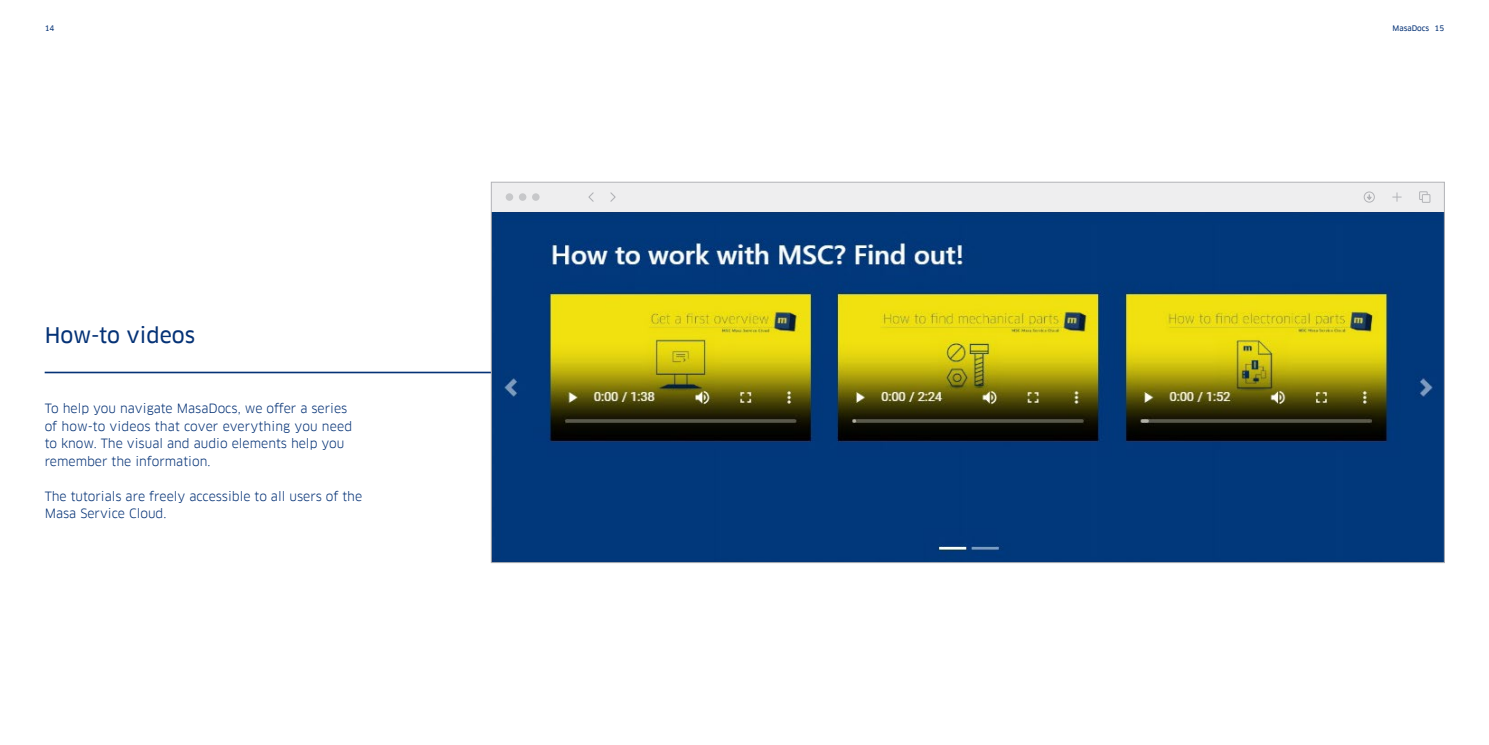
<style>
.page{position:relative;width:1489px;height:745px;background:#fff}
.page>*{position:absolute;margin:0;border:0;box-sizing:border-box;transform-origin:0 0}
.t1{font:21px "Clan Pro News";color:#053276}
.t2{font:12.5px/17.5px "Clan Pro";color:#053276}
.t3{font:7.5px "Clan Pro News";color:#053276}
</style>
<div class="page">
<hr style="left:45px;top:371px;width:654px;height:2px;background:#053276">
<div style="left:491px;top:182px;width:953px;height:30px;background:#eeeeef"></div>
<div style="left:505px;top:193px;width:8px;height:8px;background:#c7c8ca;border-radius:50%"></div>
<div style="left:519px;top:193px;width:7px;height:8px;background:#c7c8ca;border-radius:50%"></div>
<div style="left:532px;top:193px;width:7px;height:8px;background:#c7c8ca;border-radius:50%"></div>
<svg style="left:588px;top:192px;width:6px;height:10px"></svg>
<svg style="left:610px;top:192px;width:6px;height:10px"></svg>
<div style="left:1363px;top:191px;width:11px;height:11px;border:1px solid #b2b3b7;border-radius:50%"></div>
<svg style="left:1367px;top:194px;width:4px;height:5px"></svg>
<svg style="left:1392px;top:192px;width:9px;height:9px"></svg>
<div style="left:1419px;top:191px;width:8px;height:9px;border:1px solid #b2b3b7"></div>
<div style="left:1422px;top:194px;width:7px;height:8px;background:#eeeeef"></div>
<div style="left:1421px;top:194px;width:8px;height:8px;border:1px solid #b2b3b7"></div>
<img style="left:493px;top:212px;width:949px;height:348px">
<p class="t3" style="left:45px;top:24px;width:11px">14</p>
<p class="t3" style="left:1392px;top:24px;width:53px">MasaDocs 15</p>
<h1 class="t1" style="left:45px;top:322px;width:152px">How-to videos</h1>
<p class="t2" style="left:45px;top:399px;width:309px">To help you navigate MasaDocs, we offer a series of how-to videos that cover everything you need to know. The visual and audio elements help you remember the information.</p>
<p class="t2" style="left:45px;top:487px;width:319px">The tutorials are freely accessible to all users of the<br>Masa Service Cloud.</p>
</div>
